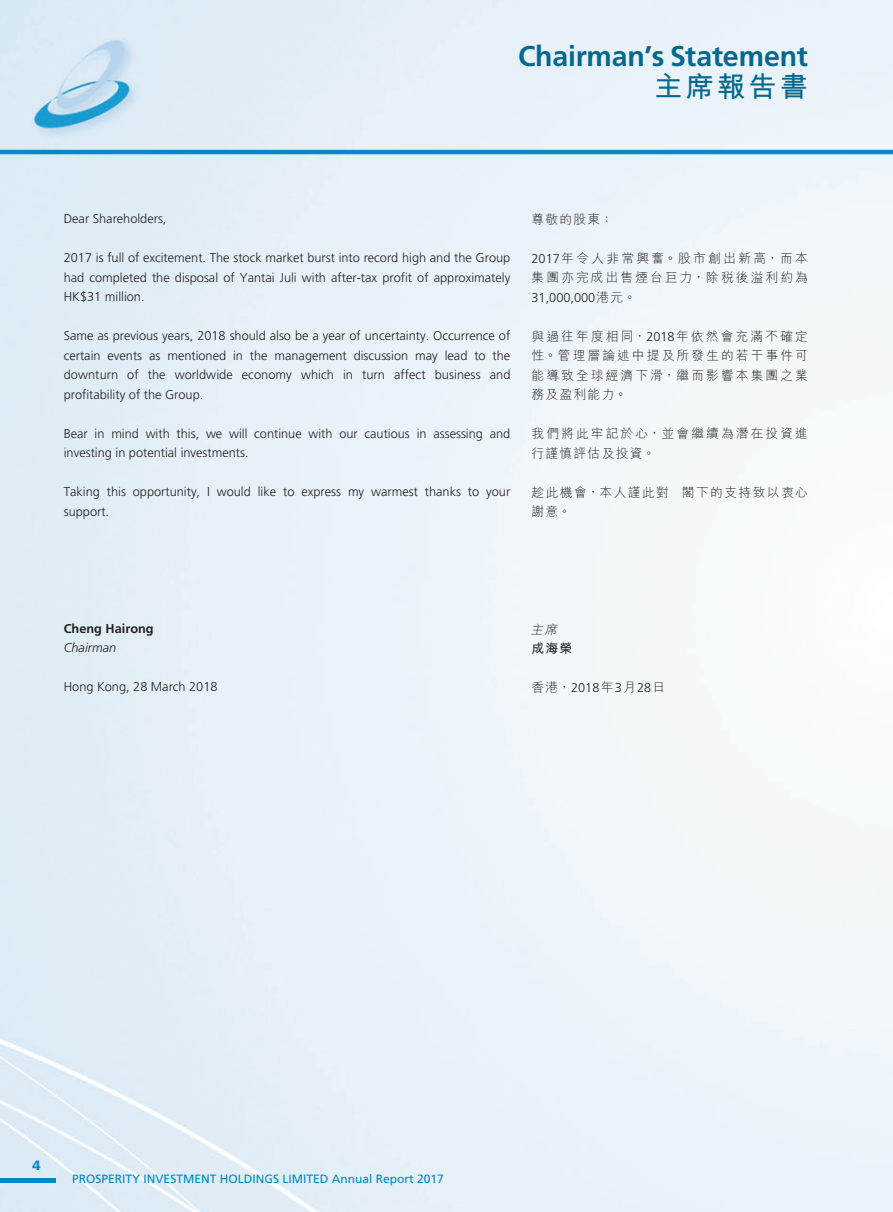
<style>
.page{position:relative;width:893px;height:1212px;background:#fff}
.page>*{position:absolute;margin:0;border:0;box-sizing:border-box;transform-origin:0 0}
.t1{font:700 28.5px "Frutiger LT Std";letter-spacing:-.005em;color:#05688c}
.t2{font:700 28.5px "M Hei HK";letter-spacing:.1em;color:#05688c}
.t3{font:900 13.5px "Frutiger LT Std";color:#0089c4}
.t4{font:300 12.75px/19.5px "Frutiger LT Std";color:#231f20;text-align:justify}
.t5{font:300 12.75px/19.5px "M Hei HK";letter-spacing:.165em;color:#231f20}
.t6{font:300 12.75px/19.5px "M Hei HK";letter-spacing:.11em;color:#231f20}
.t7{font:700 12.75px "Frutiger LT Std";color:#231f20}
.t8{font:italic 300 12.75px "Frutiger LT Std";color:#231f20}
.t9{font:700 12.75px "M Hei HK";color:#231f20}
.t10{font:italic 300 12.75px "M Hei HK";color:#231f20}
.t11{font:12px "Frutiger LT Std";color:#0089c4}
.s1{font-family:"Frutiger LT Std"}
.s2{font-family:"M Hei HK"}
</style>
<div class="page">
<img style="left:0;top:0;width:893px;height:1212px">
<hr style="left:0;top:1178px;width:55px;height:4px;background:#0089c4">
<hr style="left:0;top:150px;width:893px;height:4px;background:#0089c4">
<h1 class="t1" style="left:518px;top:40px;width:291px">Chairman’s Statement</h1>
<h1 class="t2" style="left:654px;top:66px;width:155px">主席報告書</h1>
<p class="t4" style="left:64px;top:209px;width:104px">Dear Shareholders,</p>
<p class="t4" style="left:64px;top:248px;width:448px">2017 is full of excitement. The stock market burst into record high and the Group had completed the disposal of Yantai Juli with after-tax profit of approximately HK$31 million.</p>
<p class="t4" style="left:64px;top:326px;width:448px">Same as previous years, 2018 should also be a year of uncertainty. Occurrence of certain events as mentioned in the management discussion may lead to the downturn of the worldwide economy which in turn affect business and profitability of the Group.</p>
<p class="t4" style="left:64px;top:424px;width:448px">Bear in mind with this, we will continue with our cautious in assessing and investing in potential investments.</p>
<p class="t4" style="left:64px;top:482px;width:448px">Taking this opportunity, I would like to express my warmest thanks to your support.</p>
<p class="t5" style="left:531px;top:209px;width:83px">尊敬的股東：</p>
<p class="t5" style="left:531px;top:248px;width:278px"><span class="s1">2017</span>年令人非常興奮。股市創出新高，而本集團亦完成出售煙台巨力，除稅後溢利約為</p>
<p class="t4" style="left:531px;top:288px;width:106px">31,000,000<span class="s2">港元。</span></p>
<p class="t5" style="left:531px;top:326px;width:278px;text-align:justify">與過往年度相同，<span class="s1">2018</span>年依然會充滿不確定性。管理層論述中提及所發生的若干事件可能導致全球經濟下滑，繼而影響本集團之業務及盈利能力。</p>
<p class="t5" style="left:531px;top:424px;width:278px">我們將此牢記於心，並會繼續為潛在投資進行謹慎評估及投資。</p>
<p class="t6" style="left:531px;top:482px;width:278px">趁此機會，本人謹此對 閣下的支持致以衷心謝意。</p>
<p class="t7" style="left:64px;top:621px;width:91px">Cheng Hairong</p>
<p class="t8" style="left:64px;top:640px;width:54px">Chairman</p>
<p class="t4" style="left:64px;top:677px;width:155px">Hong Kong, 28 March 2018</p>
<p class="t10" style="left:530px;top:622px;width:31px">主席</p>
<p class="t9" style="left:531px;top:639px;width:42px">成海榮</p>
<p class="t4" style="left:531px;top:678px;width:135px"><span class="s2">香港，</span>2018<span class="s2">年</span>3<span class="s2">月</span>28<span class="s2">日</span></p>
<p class="t3" style="left:33px;top:1157px;width:10px">4</p>
<p class="t11" style="left:72px;top:1171px;width:373px">PROSPERITY INVESTMENT HOLDINGS LIMITED Annual Report 2017</p>
</div>
